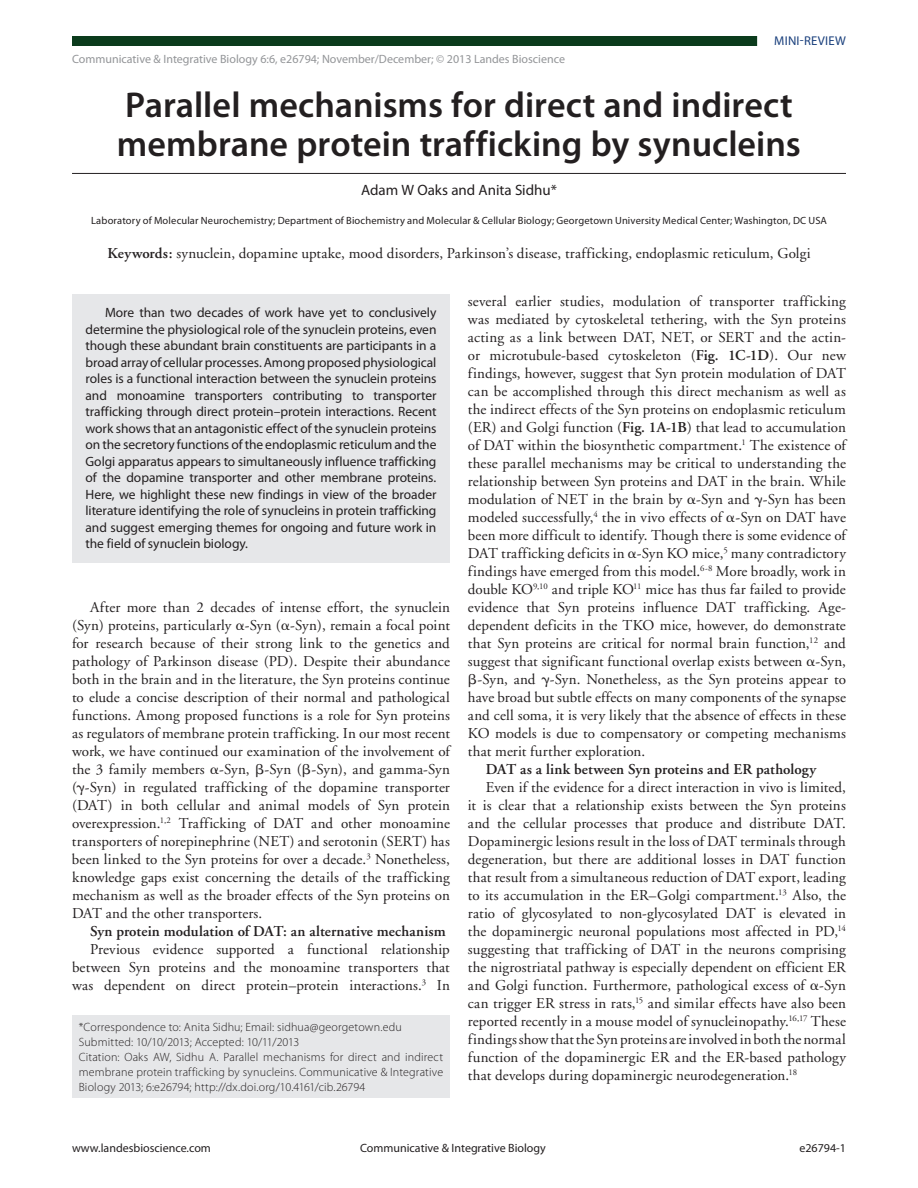
<style>
.page{position:relative;width:918px;height:1188px;background:#fff}
.page>*{position:absolute;margin:0;border:0;box-sizing:border-box;transform-origin:0 0}
.t1{font:600 36px/39px "Myriad Pro";color:#231f20}
.t2{font:15px/18px "Adobe Garamond";letter-spacing:.005em;color:#231f20;text-align:justify}
.t3{font:600 15px "Adobe Garamond";letter-spacing:.005em;color:#231f20}
.t4{font:15px "Myriad Pro";color:#231f20}
.t5{font:13.5px/16.5px "Myriad Pro";letter-spacing:-.005em;color:#231f20;text-align:justify}
.t6{font:12.75px "Myriad Pro";letter-spacing:.02em;color:#193f7c}
.t7{font:300 12px/15px "Myriad Pro";letter-spacing:.015em;color:#231f20}
.t8{font:12px "Myriad Pro";color:#939598}
.t9{font:12px "Myriad Pro";color:#231f20}
.t10{font:10.5px "Myriad Pro";letter-spacing:.015em;color:#231f20}
.s1{font-weight:600}
.s2{font-family:"Universal Std Greekw Math Pi"}
</style>
<div class="page">
<div style="left:72px;top:36px;width:774px;height:10px;background:#0b3b1c"></div>
<svg style="left:757px;top:36px;width:89px;height:10px"></svg>
<div style="left:72px;top:1015px;width:378px;height:83px;background:#e6e7e9"></div>
<hr style="left:72px;top:173px;width:774px;height:1px;background:#231f20">
<div style="left:72px;top:294px;width:378px;height:269px;background:#e6e7e9"></div>
<p class="t8" style="left:72px;top:52px;width:495px">Communicative &amp; I ntegrative Biology 6:6, e26794; November/December; © 2013 Landes Bioscience</p>
<p class="t6" style="left:774px;top:33px;width:73px">Mini-Review</p>
<h1 class="t1" style="left:117px;top:85px;width:686px">Parallel mechanisms for direct and indirect membrane protein trafficking by synucleins</h1>
<p class="t4" style="left:361px;top:181px;width:197px">Adam W Oaks and Anita Sidhu*</p>
<p class="t10" style="left:91px;top:214px;width:737px">Laboratory of Molecular Neurochemistry; Department of Biochemistry and Molecular &amp; Cellular Biology; Georgetown University Medical Center; Washington, DC USA</p>
<p class="t2" style="left:107px;top:244px;width:705px"><span class="s1">Keywords:</span> synuclein, dopamine uptake, mood disorders, Parkinson’s disease, trafficking, endoplasmic reticulum, Golgi</p>
<p class="t5" style="left:86px;top:304px;width:352px;text-indent:19px">More than two decades of work have yet to conclusively determine the physiological role of the synuclein proteins, even though these abundant brain constituents are participants in a broad array of cellular processes. Among proposed physiological roles is a functional interaction between the synuclein proteins and monoamine transporters contributing to transporter trafficking through direct protein–protein interactions. Recent work shows that an antagonistic effect of the synuclein proteins on the secretory functions of the endoplasmic reticulum and the Golgi apparatus appears to simultaneously influence trafficking of the dopamine transporter and other membrane proteins.<br>Here, we highlight these new findings in view of the broader literature identifying the role of synucleins in protein trafficking and suggest emerging themes for ongoing and future work in the field of synuclein biology.</p>
<p class="t2" style="left:72px;top:599px;width:380px;text-indent:18px">After more than 2 decades of intense effort, the synuclein (Syn) proteins, particularly <span class="s2">α</span>-Syn (<span class="s2">α</span>-Syn), remain a focal point for research because of their strong link to the genetics and pathology of Parkinson disease (PD). Despite their abundance both in the brain and in the literature, the Syn proteins continue to elude a concise description of their normal and pathological functions. Among proposed functions is a role for Syn proteins as regulators of membrane protein trafficking. In our most recent work, we have continued our examination of the involvement of the 3 family members <span class="s2">α</span>-Syn, <span class="s2">β</span>-Syn (<span class="s2">β</span>-Syn), and gamma-Syn (<span class="s2">γ</span>-Syn) in regulated trafficking of the dopamine transporter (DAT) in both cellular and animal models of Syn protein overexpression.<sup>1,2</sup> Trafficking of DAT and other monoamine transporters of norepinephrine (NET) and serotonin (SERT) has been linked to the Syn proteins for over a decade.<sup>3</sup> Nonetheless, knowledge gaps exist concerning the details of the trafficking mechanism as well as the broader effects of the Syn proteins on DAT and the other transporters.</p>
<p class="t3" style="left:90px;top:923px;width:357px">Syn protein modulation of DAT: an alternative mechanism</p>
<p class="t2" style="left:72px;top:941px;width:379px;text-indent:18px">Previous evidence supported a functional relationship between Syn proteins and the monoamine transporters that was dependent on direct protein–protein interactions.<sup>3</sup> In</p>
<p class="t7" style="left:79px;top:1019px;width:366px">*Correspondence to: Anita Sidhu; Email: sidhua@georgetown.edu Submitted: 10/10/2013; Accepted: 10/11/2013<br>Citation: Oaks AW, Sidhu A. Parallel mechanisms for direct and indirect membrane protein trafficking by synucleins. Communicative &amp; Integrative Biology 2013; 6:e26794; http://dx.doi.org/10.4161/cib.26794</p>
<p class="t2" style="left:468px;top:293px;width:380px">several earlier studies, modulation of transporter trafficking was mediated by cytoskeletal tethering, with the Syn proteins acting as a link between DAT, NET, or SERT and the actin&shy;or microtubule-based cytoskeleton (<span class="s1">Fig. 1C-1D</span>). Our new findings, however, suggest that Syn protein modulation of DAT can be accomplished through this direct mechanism as well as the indirect effects of the Syn proteins on endoplasmic reticulum (ER) and Golgi function (<span class="s1">Fig. 1A-1B</span>) that lead to accumulation of DAT within the biosynthetic compartment.<sup>1</sup> The existence of these parallel mechanisms may be critical to understanding the relationship between Syn proteins and DAT in the brain. While modulation of NET in the brain by <span class="s2">α</span>-Syn and <span class="s2">γ</span>-Syn has been modeled successfully,<sup>4</sup> the in vivo effects of <span class="s2">α</span>-Syn on DAT have been more difficult to identify. Though there is some evidence of DAT trafficking deficits in <span class="s2">α</span>-Syn KO mice,<sup>5</sup> many contradictory findings have emerged from this model.<sup>6-8</sup> More broadly, work in double KO<sup>9,10</sup> and triple KO<sup>11</sup> mice has thus far failed to provide evidence that Syn proteins influence DAT trafficking. Age&shy;dependent deficits in the TKO mice, however, do demonstrate that Syn proteins are critical for normal brain function,<sup>12</sup> and suggest that significant functional overlap exists between <span class="s2">α</span>-Syn, <span class="s2">β</span>-Syn, and <span class="s2">γ</span>-Syn. Nonetheless, as the Syn proteins appear to have broad but subtle effects on many components of the synapse and cell soma, it is very likely that the absence of effects in these KO models is due to compensatory or competing mechanisms that merit further exploration.</p>
<p class="t3" style="left:486px;top:761px;width:332px">DAT as a link between Syn proteins and ER pathology</p>
<p class="t2" style="left:468px;top:779px;width:380px;text-indent:18px">Even if the evidence for a direct interaction in vivo is limited, it is clear that a relationship exists between the Syn proteins and the cellular processes that produce and distribute DAT.<br>Dopaminergic lesions result in the loss of DAT terminals through degeneration, but there are additional losses in DAT function that result from a simultaneous reduction of DAT export, leading to its accumulation in the ER–Golgi compartment.<sup>13</sup> Also, the ratio of glycosylated to non-glycosylated DAT is elevated in the dopaminergic neuronal populations most affected in PD,<sup>14 </sup>suggesting that trafficking of DAT in the neurons comprising the nigrostriatal pathway is especially dependent on efficient ER and Golgi function. Furthermore, pathological excess of <span class="s2">α</span>-Syn can trigger ER stress in rats,<sup>15</sup> and similar effects have also been reported recently in a mouse model of synucleinopathy.<sup>16,17</sup> These findings show that the Syn proteins are involved in both the normal function of the dopaminergic ER and the ER-based pathology that develops during dopaminergic neurodegeneration.<sup>18</sup></p>
<p class="t9" style="left:72px;top:1141px;width:140px">www.landesbioscience.com</p>
<p class="t9" style="left:360px;top:1141px;width:187px">Communicative &amp; I ntegrative Biology</p>
<p class="t9" style="left:799px;top:1141px;width:48px">e26794-1</p>
</div>
